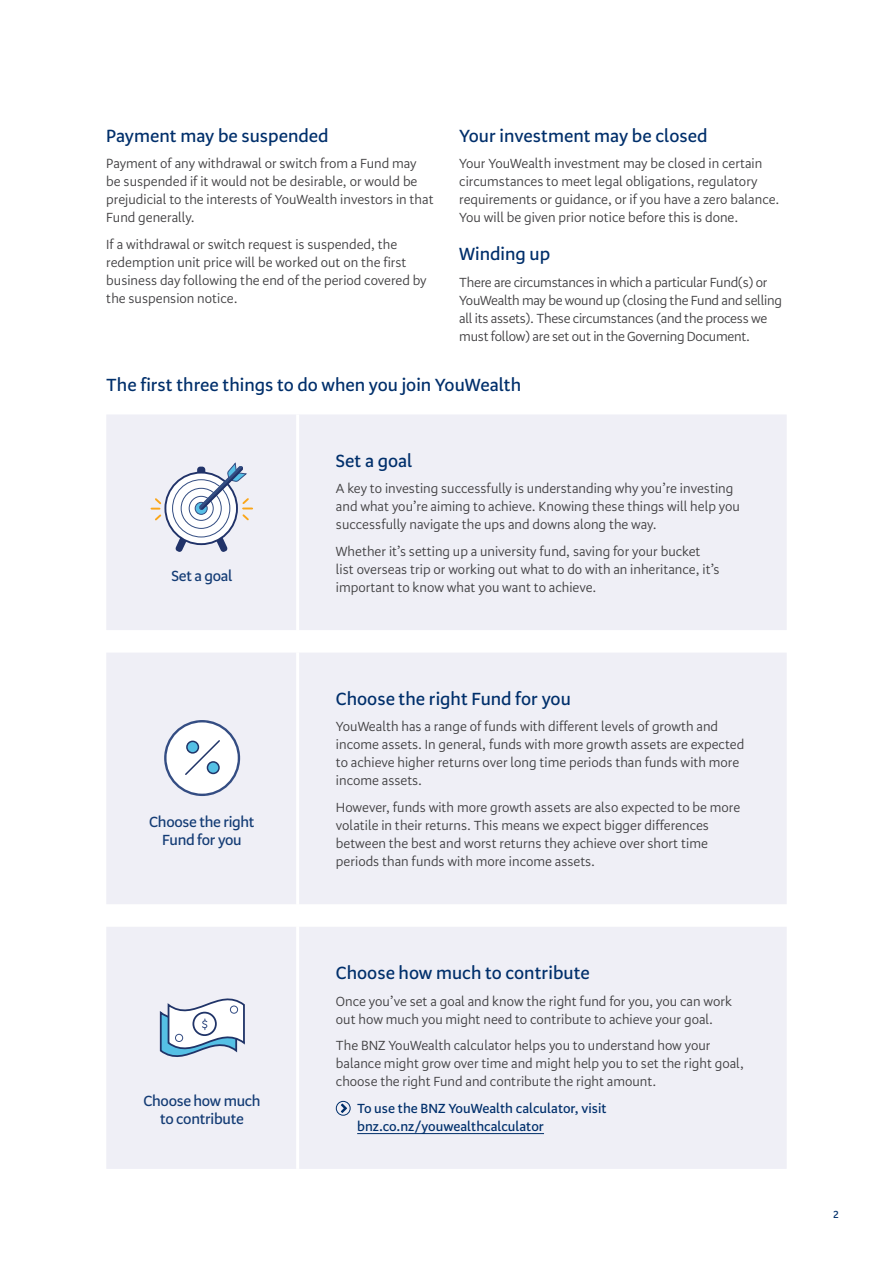
<style>
.page{position:relative;width:893px;height:1263px;background:#fff}
.page>*{position:absolute;margin:0;border:0;box-sizing:border-box;transform-origin:0 0}
.t1{font:600 18px "Serrano Pro";color:#002f6b}
.t2{font:600 15px/18px "Serrano Pro";letter-spacing:-.02em;color:#143c75;text-align:center}
.t3{font:13.5px/18px "Serrano Pro";color:#414042}
.t4{font:13.5px/18px "Serrano Pro";letter-spacing:-.02em;color:#414042}
.t5{font:600 13.5px/18px "Serrano Pro";color:#002f6b}
.t6{font:600 10.5px "Serrano Pro";color:#002f6b}
</style>
<div class="page">
<div style="left:106px;top:415px;width:681px;height:754px;background:#efeff6"></div>
<hr style="left:296px;top:414px;width:3px;height:216px;background:#fff">
<hr style="left:296px;top:630px;width:3px;height:23px;background:#fff">
<hr style="left:296px;top:653px;width:3px;height:251px;background:#fff">
<hr style="left:296px;top:904px;width:3px;height:23px;background:#fff">
<hr style="left:296px;top:927px;width:3px;height:242px;background:#fff">
<svg style="left:150px;top:461px;width:104px;height:91px"></svg>
<svg style="left:164px;top:720px;width:76px;height:76px"></svg>
<div style="left:187px;top:741px;width:11px;height:12px;background:#55c0e5;border-radius:50%"></div>
<div style="left:186px;top:741px;width:13px;height:13px;border:2px solid #203468;border-radius:50%"></div>
<div style="left:207px;top:762px;width:12px;height:11px;background:#55c0e5;border-radius:50%"></div>
<div style="left:207px;top:761px;width:13px;height:13px;border:2px solid #203468;border-radius:50%"></div>
<svg style="left:158px;top:986px;width:88px;height:83px"></svg>
<div style="left:175px;top:1034px;width:8px;height:8px;border:1px solid #344d83;border-radius:50%"></div>
<div style="left:230px;top:1005px;width:8px;height:9px;border:1px solid #344d83;border-radius:50%"></div>
<hr style="left:357px;top:1133px;width:187px;height:1px;background:#002f6b">
<div style="left:336px;top:1101px;width:15px;height:14px;border:1px solid #002f6b;border-radius:50%"></div>
<svg style="left:341px;top:1103px;width:6px;height:10px"></svg>
<h1 class="t1" style="left:106px;top:125px;width:224px">Payment may be suspended</h1>
<p class="t3" style="left:106px;top:155px;width:329px">Payment of any withdrawal or switch from a Fund may be suspended if it would not be desirable, or would be prejudicial to the interests of YouWealth investors in that Fund generally.</p>
<p class="t3" style="left:106px;top:235px;width:322px">If a withdrawal or switch request is suspended, the redemption unit price will be worked out on the first business day following the end of the period covered by the suspension notice.</p>
<h1 class="t1" style="left:459px;top:125px;width:250px">Your investment may be closed</h1>
<p class="t3" style="left:459px;top:155px;width:322px">Your YouWealth investment may be closed in certain circumstances to meet legal obligations, regulatory requirements or guidance, or if you have a zero balance.<br>You will be given prior notice before this is done.</p>
<h1 class="t1" style="left:459px;top:244px;width:93px">Winding up</h1>
<p class="t4" style="left:459px;top:273px;width:324px">There are circumstances in which a particular Fund(s) or YouWealth may be wound up (closing the Fund and selling all its assets). These circumstances (and the process we must follow) are set out in the Governing Document.</p>
<h1 class="t1" style="left:106px;top:375px;width:416px">The first three things to do when you join YouWealth</h1>
<p class="t2" style="left:171px;top:567px;width:63px">Set a goal</p>
<p class="t2" style="left:149px;top:814px;width:107px">Choose the right<br>Fund for you</p>
<p class="t2" style="left:143px;top:1092px;width:119px">Choose how much to contribute</p>
<h1 class="t1" style="left:336px;top:450px;width:78px">Set a goal</h1>
<p class="t3" style="left:336px;top:480px;width:405px">A key to investing successfully is understanding why you’re investing and what you’re aiming to achieve. Knowing these things will help you successfully navigate the ups and downs along the way.</p>
<p class="t3" style="left:336px;top:543px;width:385px">Whether it’s setting up a university fund, saving for your bucket list overseas trip or working out what to do with an inheritance, it’s important to know what you want to achieve.</p>
<h1 class="t1" style="left:336px;top:688px;width:236px">Choose the right Fund for you</h1>
<p class="t3" style="left:336px;top:718px;width:410px">YouWealth has a range of funds with different levels of growth and income assets. In general, funds with more growth assets are expected to achieve higher returns over long time periods than funds with more income assets.</p>
<p class="t3" style="left:336px;top:799px;width:406px">However, funds with more growth assets are also expected to be more volatile in their returns. This means we expect bigger differences between the best and worst returns they achieve over short time periods than funds with more income assets.</p>
<h1 class="t1" style="left:336px;top:963px;width:255px">Choose how much to contribute</h1>
<p class="t3" style="left:336px;top:992px;width:398px">Once you’ve set a goal and know the right fund for you, you can work out how much you might need to contribute to achieve your goal.</p>
<p class="t3" style="left:336px;top:1037px;width:409px">The BNZ YouWealth calculator helps you to understand how your balance might grow over time and might help you to set the right goal, choose the right Fund and contribute the right amount.</p>
<p class="t5" style="left:357px;top:1099px;width:251px">To use the BNZ YouWealth calculator, visit bnz.co.nz/youwealthcalculator</p>
<p class="t6" style="left:833px;top:1209px;width:7px">2</p>
</div>
